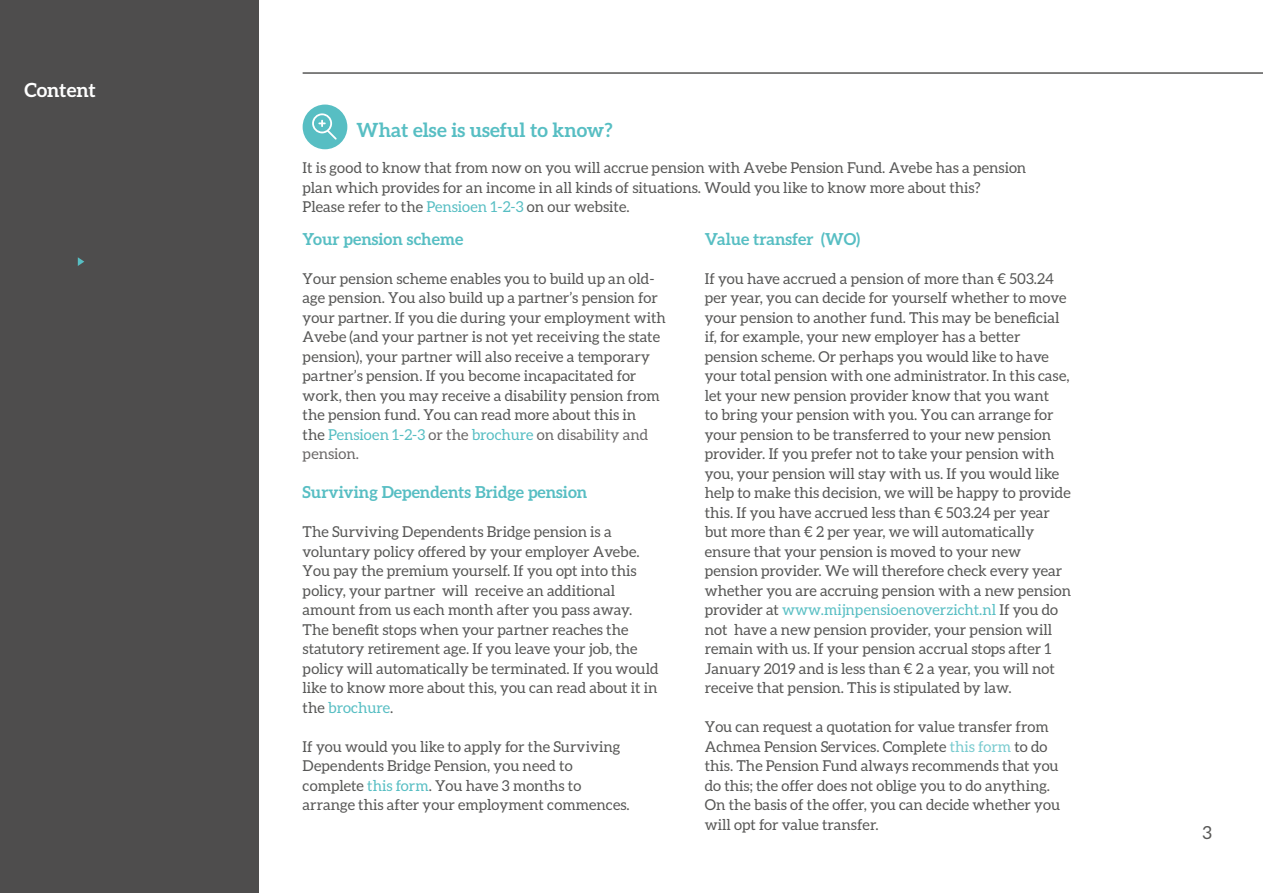
<style>
.page{position:relative;width:1263px;height:893px;background:#fff}
.page>*{position:absolute;margin:0;border:0;box-sizing:border-box;transform-origin:0 0}
.t1{font:700 19.5px "Aleo";color:#57bec3}
.t2{font:700 19.5px "Aleo";color:#fff}
.t3{font:18px "Aleo";color:#575756}
.t4{font:700 16.5px "Aleo";color:#57bec3}
.t5{font:15px/19.5px "Aleo";color:#575756}
.s1{color:#57bec3}
.s2{color:#6b6868}
.s3{color:#79cbcf}
</style>
<div class="page">
<div style="left:0;top:0;width:259px;height:893px;background:#4e4d4d"></div>
<hr style="left:303px;top:72px;width:960px;height:2px;background:#575756">
<div style="left:303px;top:105px;width:44px;height:44px;background:#57bec3;border-radius:50%"></div>
<svg style="left:312px;top:113px;width:25px;height:27px"></svg>
<svg style="left:78px;top:257px;width:6px;height:9px"></svg>
<h1 class="t2" style="left:24px;top:78px;width:73px">Content</h1>
<h1 class="t1" style="left:357px;top:119px;width:257px">What else is useful to know?</h1>
<p class="t5" style="left:303px;top:158px;width:725px">It is good to know that from now on you will accrue pension with Avebe Pension Fund. Avebe has a pension plan which provides for an income in all kinds of situations. Would you like to know more about this?<br>Please refer to the <span class="s1">Pensioen 1-2-3</span> on our website.</p>
<p class="t4" style="left:303px;top:229px;width:162px">Your pension scheme</p>
<p class="t5" style="left:303px;top:269px;width:365px">Your pension scheme enables you to build up an old&shy;age pension. You also build up a partner’s pension for your partner. If you die during your employment with Avebe (and your partner is not yet receiving the state pension), your partner will also receive a temporary partner’s pension. If you become incapacitated for work, then you may receive a disability pension from the pension fund. You can read more about this in<br>the <span class="s1">Pensioen 1-2-3</span> <span class="s2">or the</span> <span class="s1">brochure</span> <span class="s2">on disability and pension.</span></p>
<p class="t4" style="left:303px;top:483px;width:286px">Surviving Dependents Bridge pension</p>
<p class="t5" style="left:303px;top:522px;width:357px">The Surviving Dependents Bridge pension is a voluntary policy offered by your employer Avebe.<br>You pay the premium yourself. If you opt into this policy, your partner will receive an additional amount from us each month after you pass away.<br>The benefit stops when your partner reaches the statutory retirement age. If you leave your job, the policy will automatically be terminated. If you would like to know more about this, you can read about it in the <span class="s1">brochure</span>.</p>
<p class="t5" style="left:303px;top:737px;width:329px">If you would you like to apply for the Surviving Dependents Bridge Pension, you need to complete <span class="s1">this form</span>. You have 3 months to arrange this after your employment commences.</p>
<p class="t4" style="left:705px;top:229px;width:157px">Value transfer (WO)</p>
<p class="t5" style="left:705px;top:269px;width:368px">If you have accrued a pension of more than € 503.24 per year, you can decide for yourself whether to move your pension to another fund. This may be beneficial if, for example, your new employer has a better pension scheme. Or perhaps you would like to have your total pension with one administrator. In this case, let your new pension provider know that you want<br>to bring your pension with you. You can arrange for your pension to be transferred to your new pension provider. If you prefer not to take your pension with you, your pension will stay with us. If you would like help to make this decision, we will be happy to provide this. If you have accrued less than € 503.24 per year but more than € 2 per year, we will automatically ensure that your pension is moved to your new pension provider. We will therefore check every year whether you are accruing pension with a new pension provider at <span class="s1">www.mijnpensioenoverzicht.nl</span> If you do not have a new pension provider, your pension will remain with us. If your pension accrual stops after 1<br>January 2019 and is less than € 2 a year, you will not receive that pension. This is stipulated by law.</p>
<p class="t5" style="left:705px;top:717px;width:357px">You can request a quotation for value transfer from Achmea Pension Services. Complete <span class="s3">this form</span> to do this. The Pension Fund always recommends that you do this; the offer does not oblige you to do anything.<br>On the basis of the offer, you can decide whether you will opt for value transfer.</p>
<p class="t3" style="left:1202px;top:823px;width:11px">3</p>
</div>
